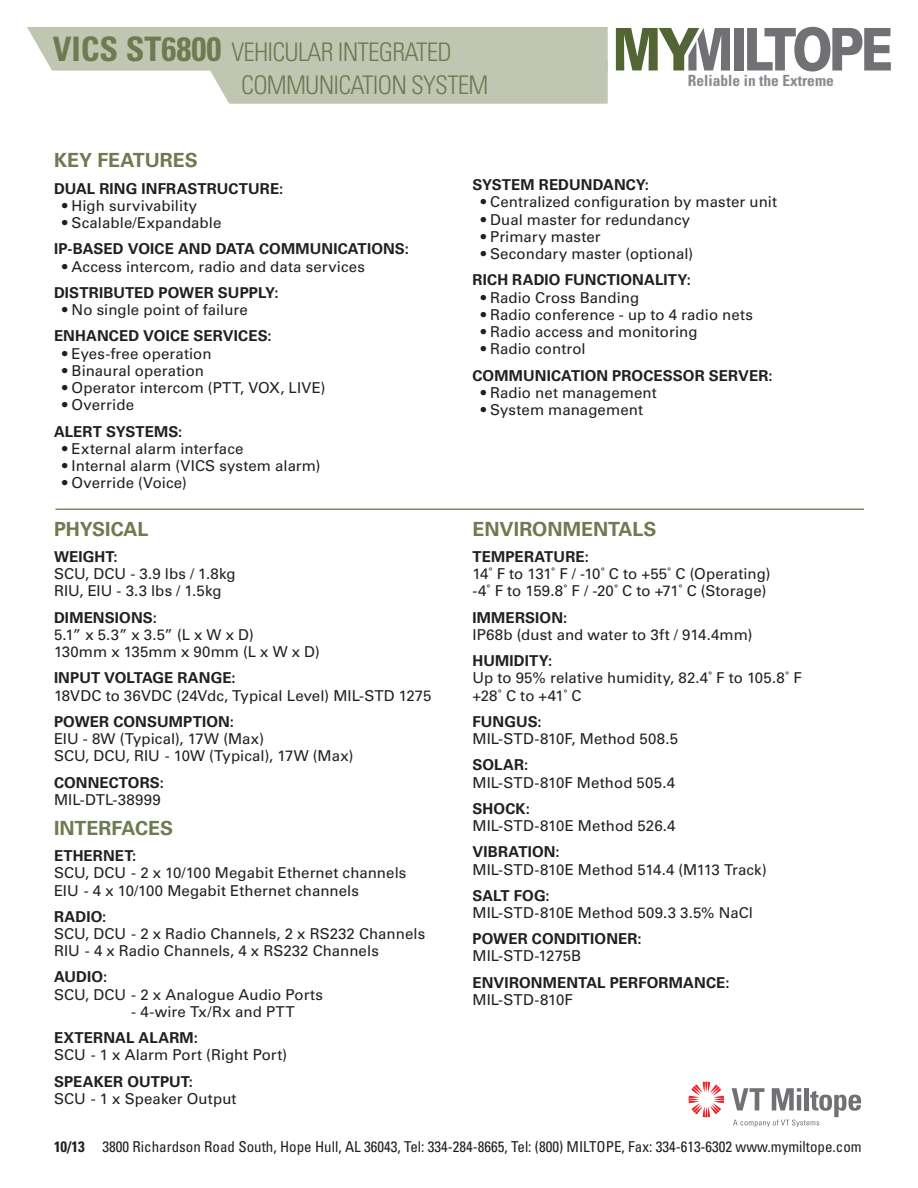
<style>
.page{position:relative;width:918px;height:1188px;background:#fff}
.page>*{position:absolute;margin:0;border:0;box-sizing:border-box;transform-origin:0 0}
.t1{font:300 condensed 25.65px/33px "Univers LT Std";letter-spacing:-.03em;color:#6e7a50}
.t2{font:700 19.5px "Univers LT Std";color:#6e7a50}
.t3{font:700 condensed 15.45px "Univers LT Std";color:#8a8a8e}
.t4{font:15px/17.2px "Univers LT Std";letter-spacing:.005em;color:#231f20}
.t5{font:700 15px "Univers LT Std";letter-spacing:.01em;color:#231f20}
.t6{font:condensed 15px "Univers LT Std";color:#231f20}
.s1{font-weight:700;font-size:33.75px}
.s2{font-stretch:normal;color:#fff}
.s3{font-weight:700}
</style>
<div class="page">
<div style="left:734px;top:28px;width:10px;height:42px;background:#717074"></div>
<svg style="left:747px;top:27px;width:144px;height:44px"></svg>
<svg style="left:616px;top:28px;width:114px;height:42px"></svg>
<svg style="left:27px;top:27px;width:581px;height:77px"></svg>
<svg style="left:689px;top:1082px;width:35px;height:35px"></svg>
<svg style="left:732px;top:1088px;width:129px;height:39px"></svg>
<hr style="left:55px;top:509px;width:809px;height:1px;background:#536534">
<h1 class="t1" style="left:241px;top:35px;width:249px;text-indent:-189px"><span class="s1">VICS ST6800</span> VEHICULAR INTEGRATED<br>COMMUNICATION SYSTEM</h1>
<p class="t3" style="left:688px;top:71px;width:152px">Reliable in the Extreme<span class="s2">:</span></p>
<h2 class="t2" style="left:54px;top:149px;width:145px">KEY FEATURES</h2>
<p class="t5" style="left:54px;top:180px;width:231px">DUAL RING INFRASTRUCTURE:</p>
<p class="t4" style="left:62px;top:197px;width:137px">• High survivability</p>
<p class="t4" style="left:62px;top:214px;width:161px">• Scalable/Expandable</p>
<p class="t5" style="left:54px;top:240px;width:356px">IP-BASED VOICE AND DATA COMMUNICATIONS:</p>
<p class="t4" style="left:62px;top:258px;width:304px">• Access intercom, radio and data services</p>
<p class="t5" style="left:54px;top:284px;width:226px">DISTRIBUTED POWER SUPPLY:</p>
<p class="t4" style="left:62px;top:301px;width:187px">• No single point of failure</p>
<p class="t5" style="left:54px;top:327px;width:219px">ENHANCED VOICE SERVICES:</p>
<p class="t4" style="left:62px;top:345px;width:151px">• Eyes-free operation</p>
<p class="t4" style="left:62px;top:362px;width:143px">• Binaural operation</p>
<p class="t4" style="left:62px;top:379px;width:265px">• Operator intercom (PTT, VOX, LIVE)</p>
<p class="t4" style="left:62px;top:396px;width:73px">• Override</p>
<p class="t5" style="left:54px;top:423px;width:130px">ALERT SYSTEMS:</p>
<p class="t4" style="left:62px;top:440px;width:183px">• External alarm interface</p>
<p class="t4" style="left:62px;top:457px;width:260px">• Internal alarm (VICS system alarm)</p>
<p class="t4" style="left:62px;top:474px;width:126px">• Override (Voice)</p>
<h2 class="t2" style="left:54px;top:517px;width:96px">PHYSICAL</h2>
<p class="t5" style="left:54px;top:548px;width:65px">WEIGHT:</p>
<p class="t4" style="left:54px;top:565px;width:183px">SCU, DCU - 3.9 lbs / 1.8kg<br>RIU, EIU - 3.3 lbs / 1.5kg</p>
<p class="t5" style="left:54px;top:609px;width:104px">DIMENSIONS:</p>
<p class="t4" style="left:54px;top:626px;width:267px">5.1” x 5.3” x 3.5” (L x W x D)<br>130mm x 135mm x 90mm (L x W x D)</p>
<p class="t5" style="left:54px;top:669px;width:183px">INPUT VOLTAGE RANGE:</p>
<p class="t4" style="left:54px;top:687px;width:379px">18VDC to 36VDC (24Vdc, Typical Level) MIL-STD 1275</p>
<p class="t5" style="left:54px;top:713px;width:182px">POWER CONSUMPTION:</p>
<p class="t4" style="left:54px;top:730px;width:301px">EIU - 8W (Typical), 17W (Max)<br>SCU, DCU, RIU - 10W (Typical), 17W (Max)</p>
<p class="t5" style="left:54px;top:774px;width:111px">CONNECTORS:</p>
<p class="t4" style="left:54px;top:791px;width:108px">MIL-DTL-38999</p>
<h2 class="t2" style="left:54px;top:817px;width:121px">INTERFACES</h2>
<p class="t5" style="left:54px;top:847px;width:84px">ETHERNET:</p>
<p class="t4" style="left:54px;top:864px;width:354px">SCU, DCU - 2 x 10/100 Megabit Ethernet channels<br>EIU - 4 x 10/100 Megabit Ethernet channels</p>
<p class="t5" style="left:54px;top:908px;width:54px">RADIO:</p>
<p class="t4" style="left:54px;top:925px;width:373px">SCU, DCU - 2 x Radio Channels, 2 x RS232 Channels<br>RIU - 4 x Radio Channels, 4 x RS232 Channels</p>
<p class="t5" style="left:54px;top:968px;width:55px">AUDIO:</p>
<p class="t4" style="left:54px;top:986px;width:271px">SCU, DCU - 2 x Analogue Audio Ports</p>
<p class="t4" style="left:131px;top:1003px;width:165px">- 4-wire Tx/Rx and PTT</p>
<p class="t5" style="left:54px;top:1029px;width:146px">EXTERNAL ALARM:</p>
<p class="t4" style="left:54px;top:1047px;width:235px">SCU - 1 x Alarm Port (Right Port)</p>
<p class="t5" style="left:54px;top:1073px;width:141px">SPEAKER OUTPUT:</p>
<p class="t4" style="left:54px;top:1090px;width:184px">SCU - 1 x Speaker Output</p>
<p class="t5" style="left:472px;top:176px;width:178px">SYSTEM REDUNDANCY:</p>
<p class="t4" style="left:481px;top:194px;width:298px">• Centralized configuration by master unit</p>
<p class="t4" style="left:481px;top:211px;width:211px">• Dual master for redundancy</p>
<p class="t4" style="left:481px;top:228px;width:121px">• Primary master</p>
<p class="t4" style="left:481px;top:245px;width:214px">• Secondary master (optional)</p>
<p class="t5" style="left:472px;top:271px;width:220px">RICH RADIO FUNCTIONALITY:</p>
<p class="t4" style="left:481px;top:289px;width:160px">• Radio Cross Banding</p>
<p class="t4" style="left:481px;top:306px;width:274px">• Radio conference - up to 4 radio nets</p>
<p class="t4" style="left:481px;top:323px;width:218px">• Radio access and monitoring</p>
<p class="t4" style="left:481px;top:341px;width:107px">• Radio control</p>
<p class="t5" style="left:472px;top:367px;width:302px">COMMUNICATION PROCESSOR SERVER:</p>
<p class="t4" style="left:481px;top:384px;width:178px">• Radio net management</p>
<p class="t4" style="left:481px;top:401px;width:164px">• System management</p>
<h2 class="t2" style="left:472px;top:517px;width:186px">ENVIRONMENTALS</h2>
<p class="t5" style="left:472px;top:548px;width:118px">TEMPERATURE:</p>
<p class="t4" style="left:472px;top:565px;width:299px">14˚ F to 131˚ F / -10˚ C to +55˚ C (Operating) -4˚ F to 159.8˚ F / -20˚ C to +71˚ C (Storage)</p>
<p class="t5" style="left:472px;top:609px;width:96px">IMMERSION:</p>
<p class="t4" style="left:472px;top:626px;width:281px">IP68b (dust and water to 3ft / 914.4mm)</p>
<p class="t5" style="left:472px;top:652px;width:81px">HUMIDITY:</p>
<p class="t4" style="left:472px;top:670px;width:331px">Up to 95% relative humidity, 82.4˚ F to 105.8˚ F +28˚ C to +41˚ C</p>
<p class="t5" style="left:472px;top:713px;width:71px">FUNGUS:</p>
<p class="t4" style="left:472px;top:730px;width:207px">MIL-STD-810F, Method 508.5</p>
<p class="t5" style="left:472px;top:756px;width:57px">SOLAR:</p>
<p class="t4" style="left:472px;top:774px;width:204px">MIL-STD-810F Method 505.4</p>
<p class="t5" style="left:472px;top:800px;width:59px">SHOCK:</p>
<p class="t4" style="left:472px;top:817px;width:205px">MIL-STD-810E Method 526.4</p>
<p class="t5" style="left:472px;top:843px;width:89px">VIBRATION:</p>
<p class="t4" style="left:472px;top:861px;width:296px">MIL-STD-810E Method 514.4 (M113 Track)</p>
<p class="t5" style="left:472px;top:887px;width:79px">SALT FOG:</p>
<p class="t4" style="left:472px;top:904px;width:282px">MIL-STD-810E Method 509.3 3.5% NaCl</p>
<p class="t5" style="left:472px;top:930px;width:171px">POWER CONDITIONER:</p>
<p class="t4" style="left:472px;top:948px;width:110px">MIL-STD-1275B</p>
<p class="t5" style="left:472px;top:974px;width:259px">ENVIRONMENTAL PERFORMANCE:</p>
<p class="t4" style="left:472px;top:991px;width:102px">MIL-STD-810F</p>
<p class="t6" style="left:54px;top:1138px;width:809px"><span class="s3">10/13</span> 3800 Richardson Road South, Hope Hull, AL 36043, Tel: 334-284-8665, Tel: (800) MILTOPE, Fax: 334-613-6302 www.mymiltope.com</p>
</div>
